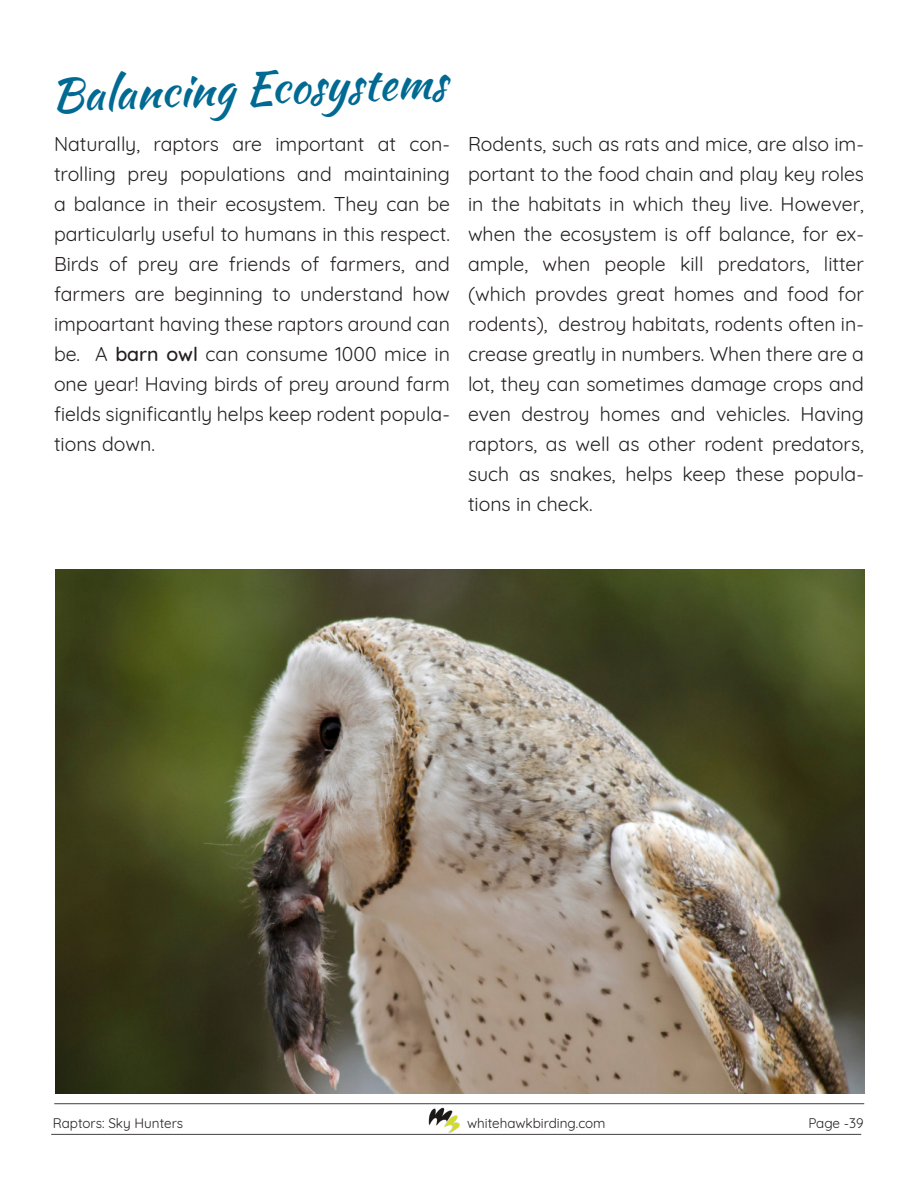
<style>
.page{position:relative;width:918px;height:1188px;background:#fff}
.page>*{position:absolute;margin:0;border:0;box-sizing:border-box;transform-origin:0 0}
.t1{font:45px "Kaushan Script";color:#006a93}
.t2{font:19.5px/30px "Quicksand";color:#231f20;text-align:justify}
.t3{font:13.5px "Quicksand";color:#231f20}
.s1{font-weight:500}
</style>
<div class="page">
<hr style="left:54px;top:1103px;width:810px;height:1px;background:#231f20">
<hr style="left:51px;top:1134px;width:810px;height:1px;background:#231f20">
<img style="left:428px;top:1107px;width:31px;height:28px">
<img style="left:55px;top:570px;width:809px;height:523px">
<p class="t1" style="left:50px;top:62px;width:397px;rotate:-2deg">Balancing Ecosystems</p>
<p class="t2" style="left:54px;top:127px;width:398px">Naturally, raptors are important at con&shy;trolling prey populations and maintaining a balance in their ecosystem. They can be particularly useful to humans in this respect.<br>Birds of prey are friends of farmers, and farmers are beginning to understand how impoartant having these raptors around can be. A <span class="s1">barn owl</span> can consume 1000 mice in one year! Having birds of prey around farm fields significantly helps keep rodent popula&shy;tions down.</p>
<p class="t2" style="left:468px;top:127px;width:398px">Rodents, such as rats and mice, are also im&shy;portant to the food chain and play key roles in the habitats in which they live. However, when the ecosystem is off balance, for ex&shy;ample, when people kill predators, litter (which provdes great homes and food for rodents), destroy habitats, rodents often in&shy;crease greatly in numbers. When there are a lot, they can sometimes damage crops and even destroy homes and vehicles. Having raptors, as well as other rodent predators, such as snakes, helps keep these popula&shy;tions in check.</p>
<p class="t3" style="left:53px;top:1113px;width:132px">Raptors: Sky Hunters</p>
<p class="t3" style="left:467px;top:1113px;width:140px">whitehawkbirding.com</p>
<p class="t3" style="left:808px;top:1113px;width:57px">Page -39</p>
</div>
